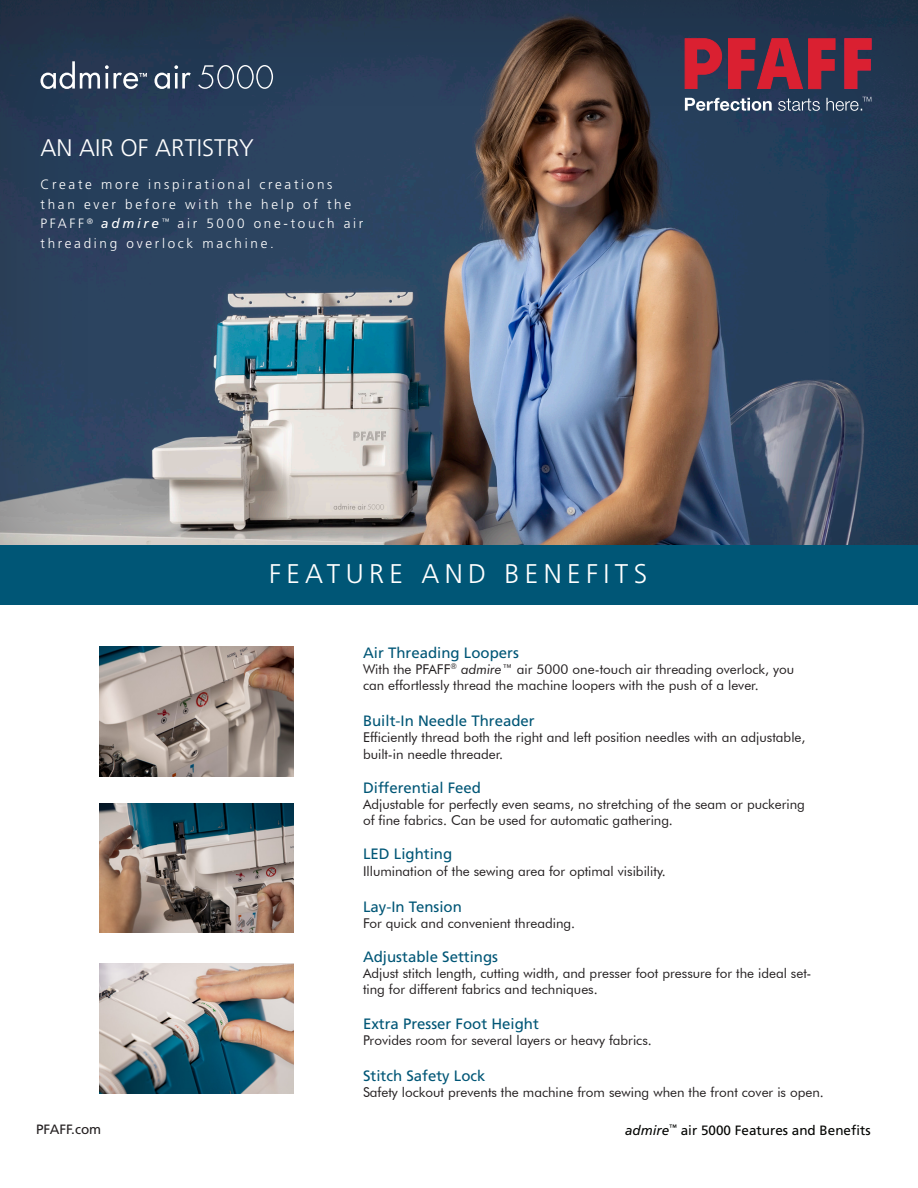
<style>
.page{position:relative;width:918px;height:1188px;background:#fff}
.page>*{position:absolute;margin:0;border:0;box-sizing:border-box;transform-origin:0 0}
.t1{font:300 27px "Frutiger";letter-spacing:.2em;color:#fff}
.t2{font:300 24px "Frutiger LT Std";color:#fff}
.t3{font:15px "Frutiger LT Std";color:#005676}
.t4{font:13.5px/16.2px "Futura BT";color:#231f20}
.t5{font:300 13.5px/19.5px "Frutiger LT Std";letter-spacing:.2em;color:#fff}
.t6{font:13.5px "Frutiger LT Std";color:#040503}
.t7{font:13.5px "Frutiger LT Std";color:#231f20}
.s1{font-weight:400;font-style:italic}
.s2{font-style:italic}
</style>
<div class="page">
<div style="left:0;top:0;width:918px;height:595px;background:#231f20;opacity:.5"></div>
<div style="left:0;top:545px;width:918px;height:59px;background:#005676"></div>
<svg style="left:41px;top:61px;width:232px;height:28px;background:#4d5e74"></svg>
<img style="left:100px;top:647px;width:194px;height:130px">
<img style="left:100px;top:803px;width:194px;height:130px">
<img style="left:100px;top:963px;width:194px;height:130px">
<svg style="left:685px;top:39px;width:37px;height:50px;background:#9b293e"></svg>
<svg style="left:728px;top:39px;width:107px;height:50px;background:#90293d"></svg>
<svg style="left:845px;top:39px;width:26px;height:50px"></svg>
<svg style="left:685px;top:97px;width:186px;height:14px;background:#607085"></svg>
<p class="t2" style="left:40px;top:134px;width:215px">AN AIR OF ARTISTRY</p>
<p class="t5" style="left:40px;top:175px;width:324px">Create more inspirational creations than ever before with the help of the PFAFF <sup>®</sup> <span class="s1">admire</span> <sup>™</sup> air 5000 one-touch air threading overlock machine.</p>
<p class="t1" style="left:269px;top:559px;width:380px">FEATURE AND BENEFITS</p>
<p class="t7" style="left:36px;top:1121px;width:67px">PFAFF.com</p>
<p class="t3" style="left:363px;top:644px;width:157px">Air Threading Loopers</p>
<p class="t4" style="left:363px;top:661px;width:433px">With the PFAFF<sup>®</sup> <span class="s2">admire</span>™ air 5000 one-touch air threading overlock, you can effortlessly thread the machine loopers with the push of a lever.</p>
<p class="t3" style="left:363px;top:712px;width:173px">Built-In Needle Threader</p>
<p class="t4" style="left:363px;top:729px;width:444px">Efficiently thread both the right and left position needles with an adjustable, built-in needle threader.</p>
<p class="t3" style="left:363px;top:779px;width:120px">Differential Feed</p>
<p class="t4" style="left:363px;top:796px;width:444px">Adjustable for perfectly even seams, no stretching of the seam or puckering of fine fabrics. Can be used for automatic gathering.</p>
<p class="t3" style="left:363px;top:845px;width:91px">LED Lighting</p>
<p class="t4" style="left:363px;top:863px;width:304px">Illumination of the sewing area for optimal visibility.</p>
<p class="t3" style="left:363px;top:898px;width:100px">Lay-In Tension</p>
<p class="t4" style="left:363px;top:915px;width:214px">For quick and convenient threading.</p>
<p class="t3" style="left:363px;top:948px;width:137px">Adjustable Settings</p>
<p class="t4" style="left:363px;top:965px;width:450px">Adjust stitch length, cutting width, and presser foot pressure for the ideal set&shy;ting for different fabrics and techniques.</p>
<p class="t3" style="left:363px;top:1015px;width:177px">Extra Presser Foot Height</p>
<p class="t4" style="left:363px;top:1032px;width:290px">Provides room for several layers or heavy fabrics.</p>
<p class="t3" style="left:363px;top:1067px;width:124px">Stitch Safety Lock</p>
<p class="t4" style="left:363px;top:1084px;width:462px">Safety lockout prevents the machine from sewing when the front cover is open.</p>
<p class="t6" style="left:625px;top:1122px;width:247px"><span class="s2">admire</span><sup>™</sup> air 5000 Features and Benefits</p>
</div>
